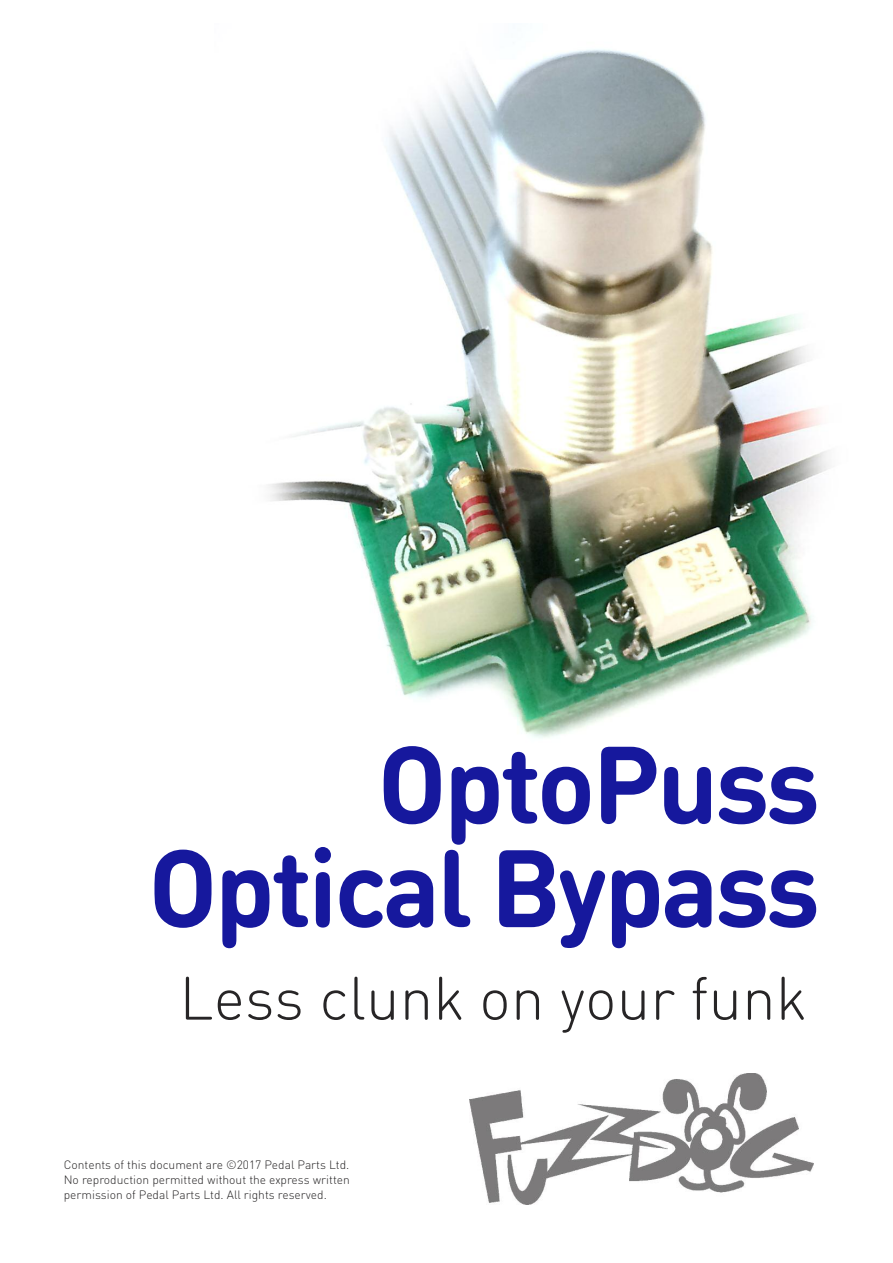
<style>
.page{position:relative;width:893px;height:1263px;background:#fff}
.page>*{position:absolute;margin:0;border:0;box-sizing:border-box;transform-origin:0 0}
.t1{font:700 108px/103.5px "DIN Round Pro";letter-spacing:-.03em;color:#16189d;text-align:right}
.t2{font:300 60px "DIN Round Pro";color:#272526}
.t3{font:300 12px/15px "DIN Round Pro";color:#272526;text-align:justify}
</style>
<div class="page">
<img style="left:268px;top:49px;width:562px;height:689px">
<img style="left:469px;top:1073px;width:345px;height:132px">
<h1 class="t1" style="left:148px;top:735px;width:673px">OptoPuss<br>Optical Bypass</h1>
<h2 class="t2" style="left:179px;top:964px;width:629px">Less clunk on your funk</h2>
<p class="t3" style="left:64px;top:1158px;width:288px">Contents of this document are ©2017 Pedal Parts Ltd.<br>No reproduction permitted without the express written permission of Pedal Parts Ltd. All rights reserved.</p>
</div>
